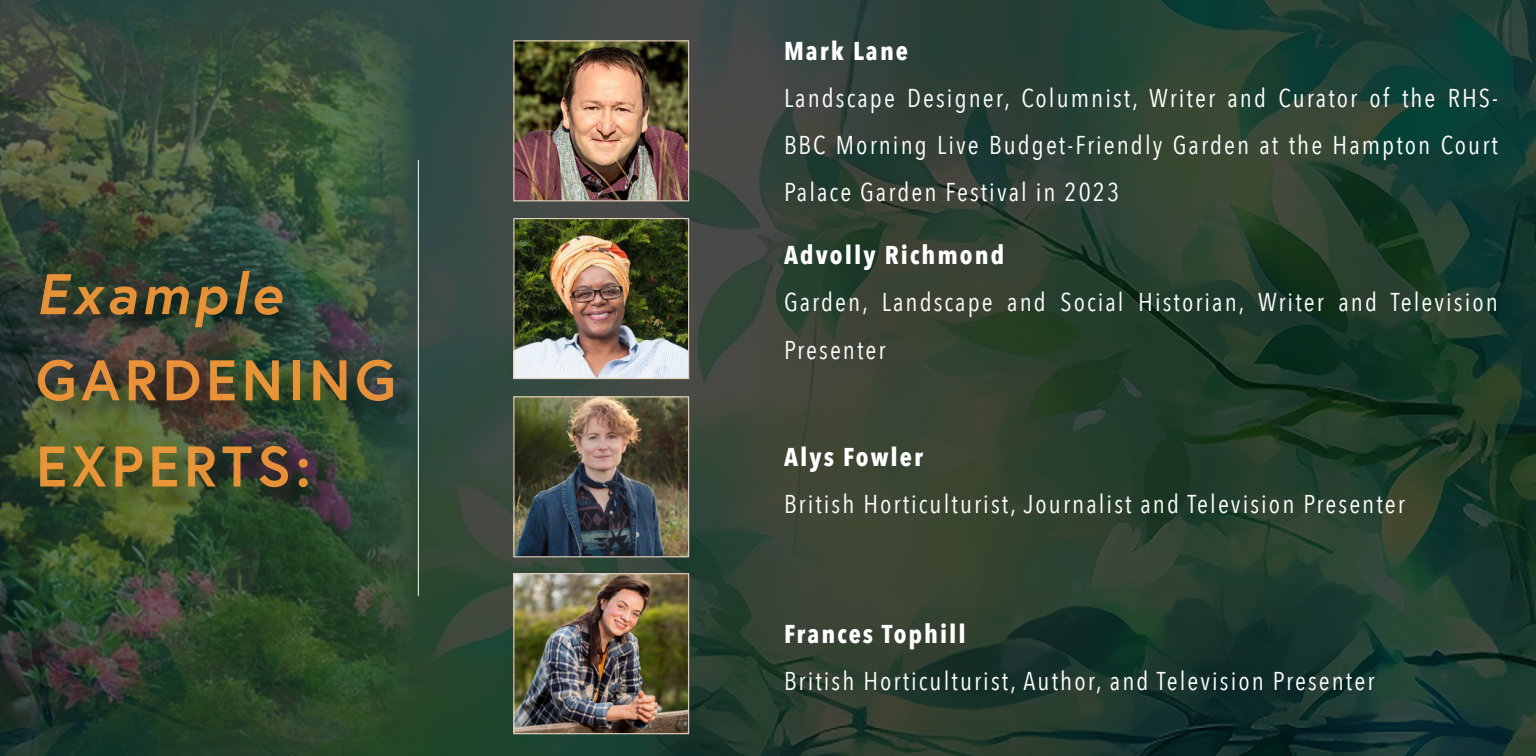
<style>
.page{position:relative;width:1536px;height:756px;background:#fff}
.page>*{position:absolute;margin:0;border:0;box-sizing:border-box;transform-origin:0 0}
.t1{font:700 57.2px/86.2px "Europa";letter-spacing:.08em;color:#f79939}
.t2{font:italic 700 57.2px "Europa";letter-spacing:.08em;color:#f79939}
.t3{font:25.8px/47.2px "Avenir Next Condensed";letter-spacing:.08em;color:#fff;text-align:justify}
.t4{font:700 25.8px "Avenir Next Condensed";letter-spacing:.08em;color:#fff}
</style>
<div class="page">
<img style="left:419px;top:0;width:1117px;height:756px">
<img style="left:0;top:0;width:419px;height:756px">
<img style="left:515px;top:42px;width:172px;height:157px">
<div style="left:513px;top:40px;width:176px;height:161px;border:1px solid #e2d0bd"></div>
<img style="left:515px;top:220px;width:172px;height:157px">
<div style="left:513px;top:218px;width:176px;height:161px;border:1px solid #e2d0bd"></div>
<img style="left:515px;top:398px;width:172px;height:157px">
<div style="left:513px;top:396px;width:176px;height:161px;border:1px solid #e2d0bd"></div>
<img style="left:515px;top:575px;width:172px;height:157px">
<div style="left:513px;top:573px;width:176px;height:161px;border:1px solid #e2d0bd"></div>
<div style="left:42px;top:274px;width:376px;height:238px;background:#000;opacity:.42"></div>
<hr style="left:418px;top:160px;width:1px;height:436px;background:#fffee4">
<h1 class="t2" style="left:36px;top:255px;width:247px">Example</h1>
<h1 class="t1" style="left:36px;top:336px;width:361px">GARDENING<br>EXPERTS:</h1>
<p class="t4" style="left:784px;top:35px;width:126px">Mark Lane</p>
<p class="t3" style="left:784px;top:73px;width:716px">Landscape Designer, Columnist, Writer and Curator of the RHS-BBC Morning Live Budget-Friendly Garden at the Hampton Court Palace Garden Festival in 2023</p>
<p class="t4" style="left:784px;top:239px;width:222px">Advolly Richmond</p>
<p class="t3" style="left:784px;top:278px;width:716px">Garden, Landscape and Social Historian, Writer and Television<br>Presenter</p>
<p class="t4" style="left:784px;top:441px;width:141px">Alys Fowler</p>
<p class="t3" style="left:784px;top:479px;width:622px">British Horticulturist, Journalist and Television Presenter</p>
<p class="t4" style="left:784px;top:618px;width:183px">Frances Tophill</p>
<p class="t3" style="left:784px;top:656px;width:592px">British Horticulturist, Author, and Television Presenter</p>
</div>
